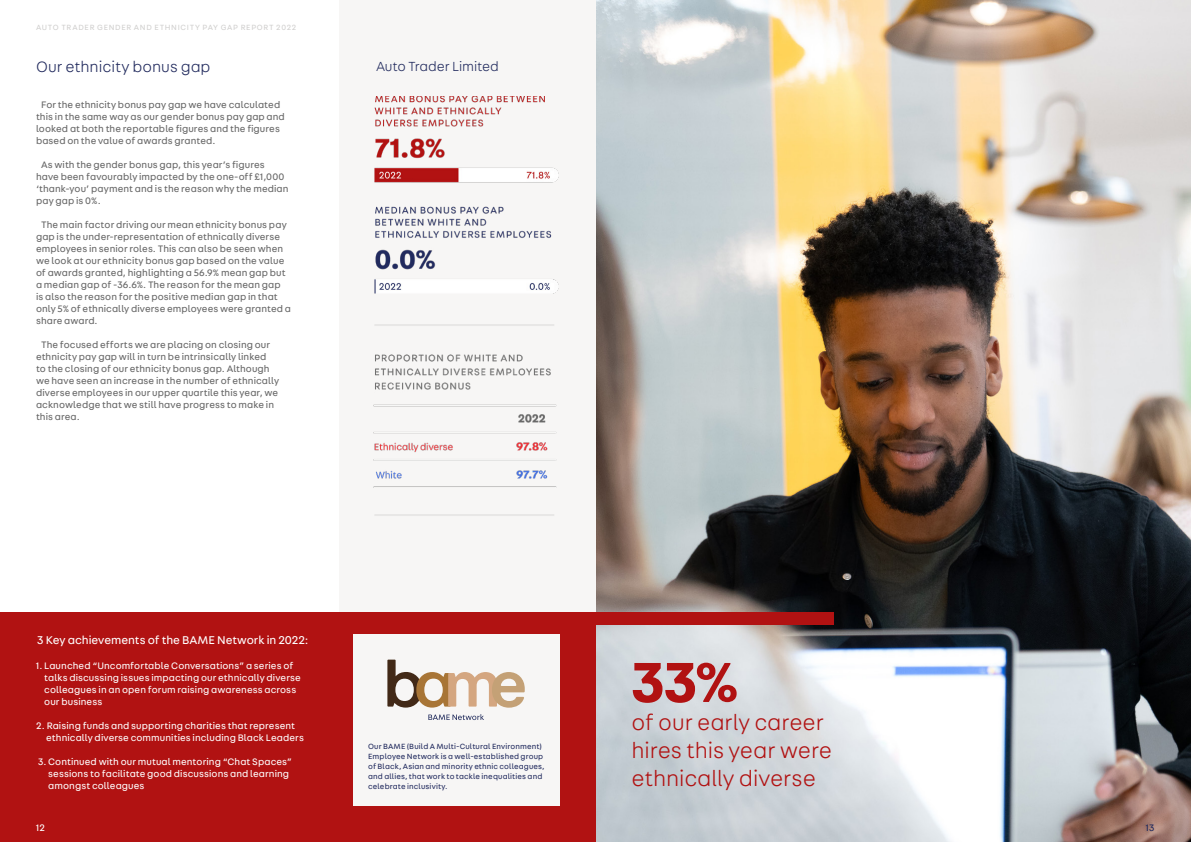
<style>
.page{position:relative;width:1191px;height:842px;background:#fff}
.page>*{position:absolute;margin:0;border:0;box-sizing:border-box;transform-origin:0 0}
.AT_Basic{font:700 60px "AT Fabriga";color:#b11212}
.AT_Basic-2{font:300 23px/28px "AT Fabriga";letter-spacing:-.005em;color:#b11212}
.AT_Basic-3{font:300 16px "AT Fabriga";color:#222b5e}
.AT_Basic-4{font:300 14px "AT Fabriga";letter-spacing:-.01em;color:#222b5e}
.AT_Basic-5{font:12px "AT Fabriga";color:#fff}
.AT_Basic-6{font:10px/12px "AT Fabriga";letter-spacing:.005em;color:#666}
.AT_Basic-7{font:10px/12px "AT Fabriga";letter-spacing:.005em;color:#fff}
.t1{font:10px "AT Fabriga";color:#222b5e}
.AT_Basic-8{font:8px/10px "AT Fabriga";letter-spacing:.015em;color:#222b5e}
.AT_Basic-9{font:8px "AT Fabriga";letter-spacing:.085em;color:#d1d0cf}
</style>
<div class="page">
<img style="left:595px;top:0;width:596px;height:842px">
<div style="left:339px;top:0;width:256px;height:612px;background:#f7f6f5"></div>
<hr style="left:374px;top:324px;width:180px;height:2px;background:#e8e7e6">
<hr style="left:374px;top:514px;width:180px;height:2px;background:#e8e7e6">
<div style="left:0;top:612px;width:595px;height:230px;background:#b11212"></div>
<div style="left:353px;top:635px;width:206px;height:171px;background:#f7f6f5"></div>
<svg style="left:428px;top:714px;width:56px;height:6px"></svg>
<svg style="left:387px;top:660px;width:138px;height:48px"></svg>
<div style="left:571px;top:612px;width:263px;height:12px;background:#b11212"></div>
<img style="left:374px;top:96px;width:185px;height:198px">
<img style="left:373px;top:354px;width:183px;height:134px">
<p class="AT_Basic-9" style="left:36px;top:22px;width:262px">AUTO TRADER GENDER AND ETHNICITY PAY GAP REPORT 2022</p>
<p class="AT_Basic-3" style="left:36px;top:56px;width:176px">Our ethnicity bonus gap</p>
<p class="AT_Basic-4" style="left:376px;top:57px;width:124px">Auto Trader Limited</p>
<p class="AT_Basic-6" style="left:36px;top:98px;width:250px;text-indent:5px">For the ethnicity bonus pay gap we have calculated this in the same way as our gender bonus pay gap and looked at both the reportable figures and the figures based on the value of awards granted.</p>
<p class="AT_Basic-6" style="left:36px;top:158px;width:254px;text-indent:5px">As with the gender bonus gap, this year’s figures have been favourably impacted by the one-off £1,000 ‘thank-you’ payment and is the reason why the median pay gap is 0%.</p>
<p class="AT_Basic-6" style="left:36px;top:218px;width:256px;text-indent:5px">The main factor driving our mean ethnicity bonus pay gap is the under-representation of ethnically diverse employees in senior roles. This can also be seen when we look at our ethnicity bonus gap based on the value of awards granted, highlighting a 56.9% mean gap but a median gap of -36.6%. The reason for the mean gap<br>is also the reason for the positive median gap in that only 5% of ethnically diverse employees were granted a share award.</p>
<p class="AT_Basic-6" style="left:36px;top:338px;width:244px;text-indent:5px">The focused efforts we are placing on closing our ethnicity pay gap will in turn be intrinsically linked<br>to the closing of our ethnicity bonus gap. Although we have seen an increase in the number of ethnically diverse employees in our upper quartile this year, we acknowledge that we still have progress to make in this area.</p>
<p class="AT_Basic-5" style="left:37px;top:632px;width:273px">3 Key achievements of the BAME Network in 2022:</p>
<p class="AT_Basic-7" style="left:44px;top:660px;width:258px;text-indent:-8px">1. Launched “Uncomfortable Conversations” a series of talks discussing issues impacting our ethnically diverse colleagues in an open forum raising awareness across our business</p>
<p class="AT_Basic-7" style="left:46px;top:720px;width:259px;text-indent:-10px">2. Raising funds and supporting charities that represent ethnically diverse communities including Black Leaders</p>
<p class="AT_Basic-7" style="left:48px;top:756px;width:245px;text-indent:-10px">3. Continued with our mutual mentoring “Chat Spaces” sessions to facilitate good discussions and learning amongst colleagues</p>
<p class="AT_Basic-7" style="left:36px;top:821px;width:10px">12</p>
<p class="AT_Basic-8" style="left:368px;top:741px;width:178px">Our BAME (Build A Multi-Cultural Environment)<br>Employee Network is a well-established group of Black, Asian and minority ethnic colleagues, and allies, that work to tackle inequalities and celebrate inclusivity.</p>
<p class="AT_Basic" style="left:631px;top:641px;width:108px">33%</p>
<p class="AT_Basic-2" style="left:631px;top:708px;width:202px">of our early career hires this year were ethnically diverse</p>
<p class="t1" style="left:1146px;top:821px;width:10px">13</p>
</div>
